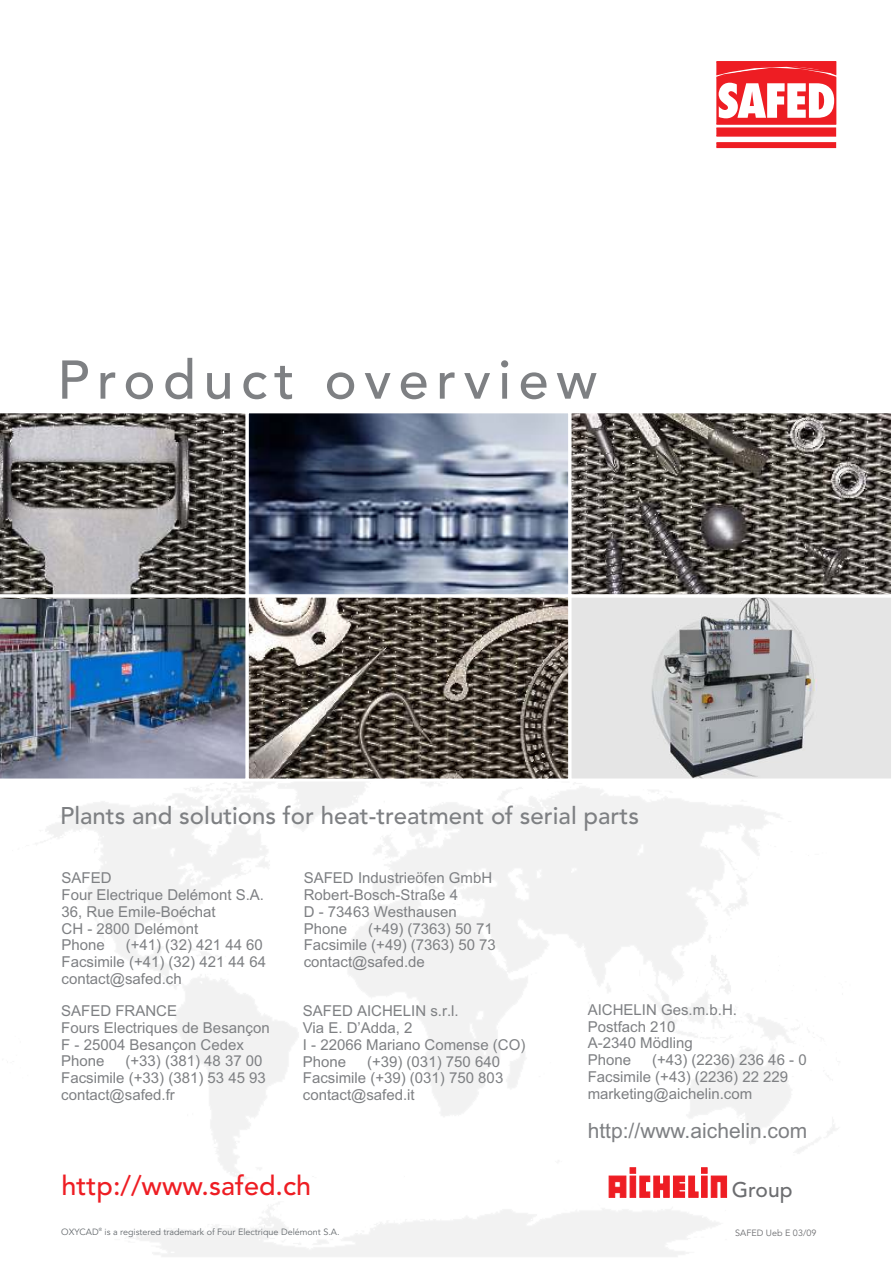
<style>
.page{position:relative;width:893px;height:1263px;background:#fff}
.page>*{position:absolute;margin:0;border:0;box-sizing:border-box;transform-origin:0 0}
.t1{font:500 54px "Avenir LT";letter-spacing:.14em;color:#7e8083}
.t2{font:500 27px "Avenir LT";color:#ee1d23}
.t3{font:500 24px "Avenir LT";color:#7e8083}
.t4{font:21px "Arial";color:#7e8083}
.t5{font:500 21px "Avenir LT";color:#6c6d70}
.t6{font:15px/16.8px "Arial";color:#7e8083}
.t7{font:9px "Avenir LT";color:#64696d}
.t8{font:9px "Avenir LT";color:#6c6d70}
.t9{font:4.5px "Arial";color:#64696d}
</style>
<div class="page">
<img style="left:46px;top:782px;width:790px;height:475px">
<img style="left:250px;top:598px;width:317px;height:179px">
<svg style="left:716px;top:61px;width:120px;height:88px"></svg>
<img style="left:250px;top:414px;width:317px;height:179px">
<svg style="left:571px;top:597px;width:320px;height:182px;background:#c6c7c8"></svg>
<svg style="left:571px;top:413px;width:320px;height:182px;background:#66615c"></svg>
<div style="left:246px;top:594px;width:325px;height:187px;border:3px solid #fff"></div>
<div style="left:246px;top:410px;width:325px;height:187px;border:3px solid #fff"></div>
<img style="left:0;top:597px;width:249px;height:184px">
<svg style="left:0;top:410px;width:249px;height:187px;background:#827f7d"></svg>
<svg style="left:609px;top:985px;width:118px;height:212px"></svg>
<h1 class="t1" style="left:57px;top:358px;width:541px">Product overview</h1>
<h3 class="t3" style="left:60px;top:806px;width:580px">Plants and solutions for heat-treatment of serial parts</h3>
<p class="t6" style="left:62px;top:871px;width:204px">SAFED<br>Four Electrique Delémont S.A.<br>36, Rue Emile-Boéchat<br>CH - 2800 Delémont<br>Phone</p>
<p class="t6" style="left:62px;top:938px;width:206px;text-indent:64px">(+41) (32) 421 44 60<br>Facsimile (+41) (32) 421 44 64 contact@safed.ch</p>
<p class="t6" style="left:61px;top:1004px;width:210px">SAFED FRANCE<br>Fours Electriques de Besançon<br>F - 25004 Besançon Cedex<br>Phone</p>
<p class="t6" style="left:61px;top:1054px;width:206px;text-indent:64px">(+33) (381) 48 37 00<br>Facsimile (+33) (381) 53 45 93 contact@safed.fr</p>
<p class="t6" style="left:304px;top:871px;width:190px">SAFED Industrieöfen GmbH<br>Robert-Bosch-Straße 4<br>D - 73463 Westhausen<br>Phone</p>
<p class="t6" style="left:304px;top:921px;width:194px;text-indent:64px">(+49) (7363) 50 71<br>Facsimile (+49) (7363) 50 73 contact@safed.de</p>
<p class="t6" style="left:303px;top:1004px;width:224px">SAFED AICHELIN s.r.l.<br>Via E. D’Adda, 2<br>I - 22066 Mariano Comense (CO)<br>Phone</p>
<p class="t6" style="left:303px;top:1054px;width:202px;text-indent:64px">(+39) (031) 750 640<br>Facsimile (+39) (031) 750 803 contact@safed.it</p>
<p class="t6" style="left:588px;top:1003px;width:151px">AICHELIN Ges.m.b.H.<br>Postfach 210<br>A-2340 Mödling<br>Phone</p>
<p class="t6" style="left:588px;top:1053px;width:220px;text-indent:64px">(+43) (2236) 236 46 - 0<br>Facsimile (+43) (2236) 22 229 marketing@aichelin.com</p>
<h3 class="t4" style="left:588px;top:1122px;width:221px">http://www.aichelin.com</h3>
<h2 class="t2" style="left:62px;top:1175px;width:251px">http://www.safed.ch</h2>
<h3 class="t5" style="left:732px;top:1181px;width:62px">Group</h3>
<p class="t9" style="left:99px;top:1227px;width:5px">®</p>
<p class="t7" style="left:61px;top:1228px;width:280px">OXYCAD is a registered trademark of Four Electrique Delémont S.A.</p>
<p class="t8" style="left:735px;top:1229px;width:83px">SAFED Ueb E 03/09</p>
</div>
